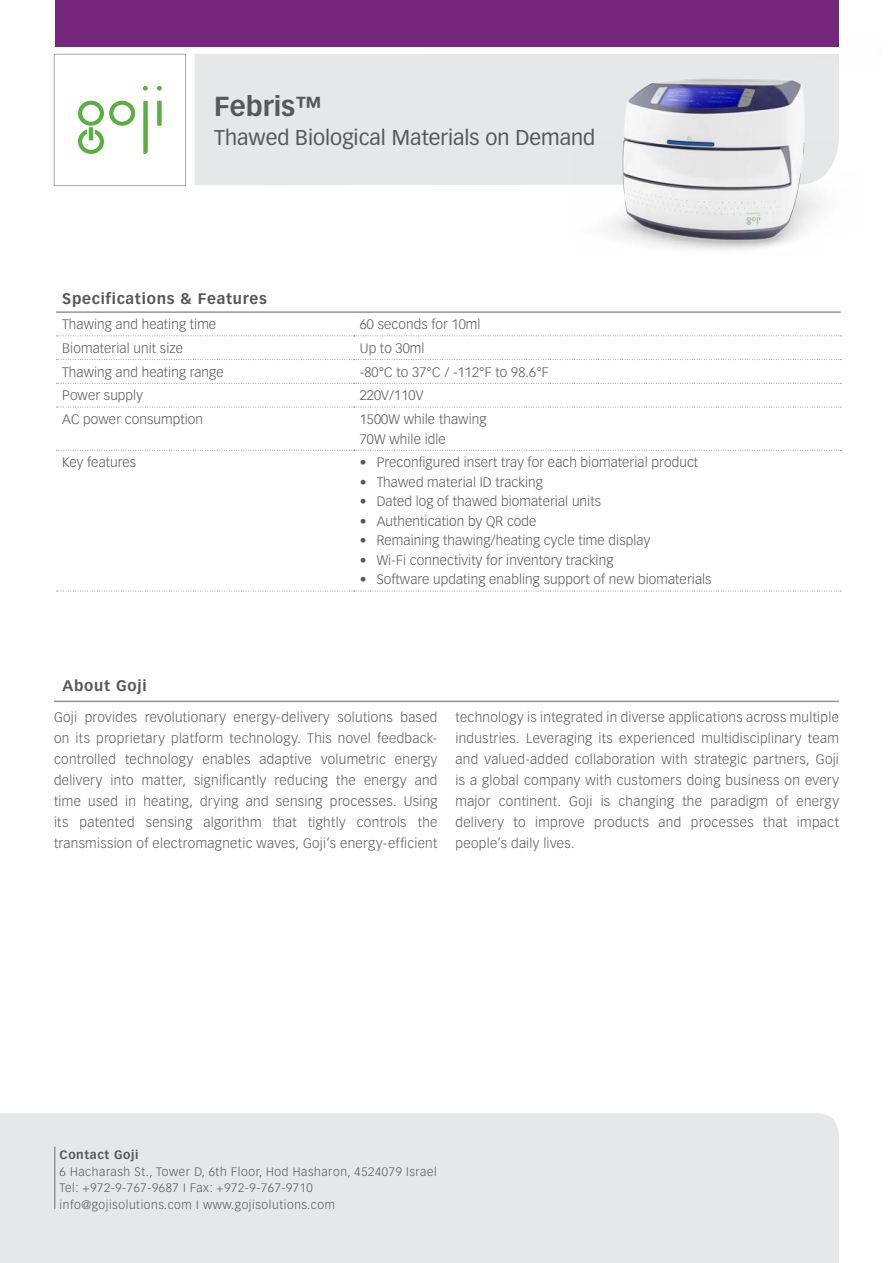
<style>
.page{position:relative;width:893px;height:1263px;background:#fff}
.page>*{position:absolute;margin:0;border:0;box-sizing:border-box;transform-origin:0 0}
.t1{font:700 27px "Vectora LH";color:#57585a}
.t2{font:21px "Vectora LH";color:#57585a}
.t3{font:700 15px "Vectora LH";letter-spacing:.05em;color:#57585a}
.t4{font:300 13.5px/21px "Vectora LH";letter-spacing:.01em;color:#57585a;text-align:justify}
.t5{font:300 12px/16.5px "Vectora LH";letter-spacing:.05em;color:#57585a}
.t6{font:700 12px "Vectora LH";letter-spacing:.05em;color:#57585a}
</style>
<div class="page">
<div style="left:54px;top:54px;width:132px;height:132px;background:#fff;border:1px solid #a8a9ad"></div>
<svg style="left:143px;top:101px;width:5px;height:53px"></svg>
<svg style="left:157px;top:86px;width:5px;height:5px"></svg>
<div style="left:157px;top:101px;width:5px;height:25px;background:#59af41"></div>
<svg style="left:78px;top:101px;width:57px;height:53px"></svg>
<svg style="left:143px;top:86px;width:5px;height:5px"></svg>
<hr style="left:54px;top:701px;width:785px;height:1px;background:#939598">
<div style="left:195px;top:54px;width:348px;height:131px;background:#e6e7e9"></div>
<div style="left:0;top:1113px;width:839px;height:150px;background:#e6e7e9"></div>
<hr style="left:54px;top:1147px;width:2px;height:62px;background:#939598">
<svg style="left:57px;top:335px;width:784px;height:1px"></svg>
<svg style="left:57px;top:359px;width:784px;height:1px"></svg>
<svg style="left:57px;top:383px;width:784px;height:1px"></svg>
<svg style="left:57px;top:407px;width:784px;height:1px"></svg>
<svg style="left:57px;top:450px;width:784px;height:1px"></svg>
<svg style="left:57px;top:591px;width:784px;height:1px"></svg>
<hr style="left:56px;top:311px;width:298px;height:2px;background:#939598">
<hr style="left:354px;top:311px;width:487px;height:2px;background:#939598">
<img style="left:543px;top:54px;width:296px;height:196px">
<div style="left:55px;top:0;width:784px;height:47px;background:#74277b"></div>
<h1 class="t1" style="left:214px;top:90px;width:109px">Febris™</h1>
<h2 class="t2" style="left:214px;top:126px;width:382px">Thawed Biological Materials on Demand</h2>
<p class="t3" style="left:62px;top:289px;width:206px">Specifications &amp; Features</p>
<p class="t4" style="left:62px;top:314px;width:156px">Thawing and heating time</p>
<p class="t4" style="left:360px;top:314px;width:122px">60 seconds for 10ml</p>
<p class="t4" style="left:62px;top:338px;width:123px">Biomaterial unit size</p>
<p class="t4" style="left:360px;top:338px;width:66px">Up to 30ml</p>
<p class="t4" style="left:62px;top:361px;width:163px">Thawing and heating range</p>
<p class="t4" style="left:360px;top:361px;width:191px">-80°C to 37°C / -112°F to 98.6°F</p>
<p class="t4" style="left:62px;top:385px;width:82px">Power supply</p>
<p class="t4" style="left:360px;top:385px;width:65px">220V/110V</p>
<p class="t4" style="left:62px;top:409px;width:142px">AC power consumption</p>
<p class="t4" style="left:360px;top:410px;width:128px;line-height:19.5px">1500W while thawing<br>70W while idle</p>
<p class="t4" style="left:62px;top:452px;width:76px">Key features</p>
<p class="t4" style="left:360px;top:452px;width:340px">• Preconfigured insert tray for each biomaterial product</p>
<p class="t4" style="left:360px;top:472px;width:185px">• Thawed material ID tracking</p>
<p class="t4" style="left:360px;top:491px;width:243px">• Dated log of thawed biomaterial units</p>
<p class="t4" style="left:360px;top:511px;width:178px">• Authentication by QR code</p>
<p class="t4" style="left:360px;top:530px;width:292px">• Remaining thawing/heating cycle time display</p>
<p class="t4" style="left:360px;top:550px;width:255px">• Wi-Fi connectivity for inventory tracking</p>
<p class="t4" style="left:360px;top:569px;width:353px">• Software updating enabling support of new biomaterials</p>
<p class="t3" style="left:63px;top:676px;width:85px">About Goji</p>
<p class="t4" style="left:54px;top:707px;width:385px">Goji provides revolutionary energy-delivery solutions based on its proprietary platform technology. This novel feedback&shy;controlled technology enables adaptive volumetric energy delivery into matter, significantly reducing the energy and time used in heating, drying and sensing processes. Using its patented sensing algorithm that tightly controls the transmission of electromagnetic waves, Goji’s energy-efficient</p>
<p class="t4" style="left:455px;top:707px;width:385px">technology is integrated in diverse applications across multiple industries. Leveraging its experienced multidisciplinary team and valued-added collaboration with strategic partners, Goji is a global company with customers doing business on every major continent. Goji is changing the paradigm of energy delivery to improve products and processes that impact people’s daily lives.</p>
<p class="t6" style="left:60px;top:1148px;width:80px">Contact Goji</p>
<p class="t5" style="left:60px;top:1163px;width:379px">6 Hacharash St., Tower D, 6th Floor, Hod Hasharon, 4524079 Israel<br>Tel: +972-9-767-9687 I Fax: +972-9-767-9710 info@gojisolutions.com I www.gojisolutions.com</p>
</div>
